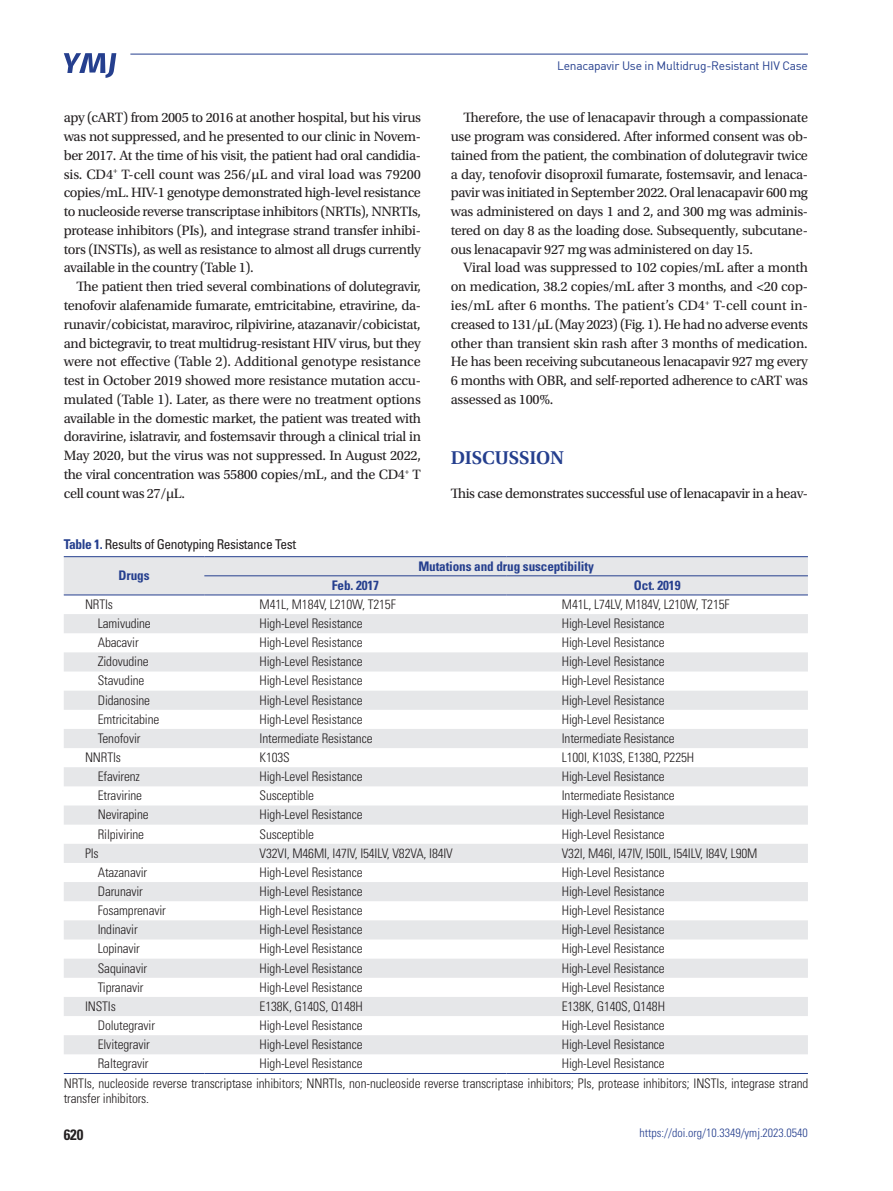
<style>
.page{position:relative;width:893px;height:1191px;background:#fff}
.page>*{position:absolute;margin:0;border:0;box-sizing:border-box;transform-origin:0 0}
.큰제목{font:600 19.5px "Utopia Std";letter-spacing:-.01em;color:#253f8e}
.t1{font:700 condensed 15px "Univers LT Std";color:#231f20}
.본문{font:14.25px/18.8px "Utopia Std";letter-spacing:-.025em;color:#231f20;text-align:justify}
.표제목{font:condensed 13.5px "Univers LT Std";letter-spacing:-.03em;color:#231f20}
.표본문{font:300 condensed 13.2px "Univers LT Std";letter-spacing:-.01em;color:#231f20}
.표설명{font:300 condensed 13.2px/15px "Univers LT Std";letter-spacing:-.005em;color:#231f20}
.표본문-2{font:700 condensed 13.2px "Univers LT Std";letter-spacing:-.01em;color:#253f8e}
.t2{font:12px "Dinreg";letter-spacing:-.02em;color:#253f8e}
.t3{font:300 condensed 12px "Univers LT Std";color:#253f8e}
.s1{font-weight:700;color:#253f8e}
</style>
<div class="page">
<svg style="left:64px;top:53px;width:52px;height:25px"></svg>
<hr style="left:130px;top:54px;width:678px;height:1px;background:#253f8e">
<svg style="left:64px;top:557px;width:744px;height:497px;fill:#e6e7e9"></svg>
<hr style="left:64px;top:556px;width:140px;height:1px;background:#253f8e">
<hr style="left:204px;top:556px;width:303px;height:1px;background:#253f8e">
<hr style="left:507px;top:556px;width:301px;height:1px;background:#253f8e">
<hr style="left:64px;top:1073px;width:140px;height:1px;background:#253f8e">
<hr style="left:204px;top:1073px;width:303px;height:1px;background:#253f8e">
<hr style="left:507px;top:1073px;width:301px;height:1px;background:#253f8e">
<hr style="left:64px;top:594px;width:140px;height:1px;background:#253f8e">
<hr style="left:204px;top:575px;width:303px;height:1px;background:#253f8e">
<hr style="left:507px;top:575px;width:301px;height:1px;background:#253f8e">
<hr style="left:204px;top:594px;width:303px;height:1px;background:#253f8e">
<hr style="left:507px;top:594px;width:301px;height:1px;background:#253f8e">
<p class="본문" style="left:64px;top:109px;width:359px">apy (cART) from 2005 to 2016 at another hospital, but his virus was not suppressed, and he presented to our clinic in Novem&shy;ber 2017. At the time of his visit, the patient had oral candidia&shy;sis. CD4<sup>+</sup> T-cell count was 256/μL and viral load was 79200 copies/mL. HIV-1 genotype demonstrated high-level resistance to nucleoside reverse transcriptase inhibitors (NRTIs), NNRTIs, protease inhibitors (PIs), and integrase strand transfer inhibi&shy;tors (INSTIs), as well as resistance to almost all drugs currently available in the country (Table 1).</p>
<p class="본문" style="left:64px;top:277px;width:359px;text-indent:13px">The patient then tried several combinations of dolutegravir, tenofovir alafenamide fumarate, emtricitabine, etravirine, da&shy;runavir/cobicistat, maraviroc, rilpivirine, atazanavir/cobicistat, and bictegravir, to treat multidrug-resistant HIV virus, but they were not effective (Table 2). Additional genotype resistance test in October 2019 showed more resistance mutation accu&shy;mulated (Table 1). Later, as there were no treatment options available in the domestic market, the patient was treated with doravirine, islatravir, and fostemsavir through a clinical trial in May 2020, but the virus was not suppressed. In August 2022, the viral concentration was 55800 copies/mL, and the CD4<sup>+</sup> T cell count was 27/μL.</p>
<p class="t2" style="left:557px;top:58px;width:252px">Lenacapavir Use in Multidrug-Resistant HIV Case</p>
<p class="본문" style="left:451px;top:109px;width:359px;text-indent:13px">Therefore, the use of lenacapavir through a compassionate use program was considered. After informed consent was ob&shy;tained from the patient, the combination of dolutegravir twice a day, tenofovir disoproxil fumarate, fostemsavir, and lenaca&shy;pavir was initiated in September 2022. Oral lenacapavir 600 mg was administered on days 1 and 2, and 300 mg was adminis&shy;tered on day 8 as the loading dose. Subsequently, subcutane&shy;ous lenacapavir 927 mg was administered on day 15.</p>
<p class="본문" style="left:451px;top:259px;width:359px;text-indent:13px">Viral load was suppressed to 102 copies/mL after a month on medication, 38.2 copies/mL after 3 months, and &lt;20 cop&shy;ies/mL after 6 months. The patient’s CD4<sup>+</sup> T-cell count in&shy;creased to 131/μL (May 2023) (Fig. 1). He had no adverse events other than transient skin rash after 3 months of medication.<br>He has been receiving subcutaneous lenacapavir 927 mg every 6 months with OBR, and self-reported adherence to cART was assessed as 100%.</p>
<p class="큰제목" style="left:451px;top:447px;width:115px">DISCUSSION</p>
<p class="본문" style="left:451px;top:484px;width:359px">This case demonstrates successful use of lenacapavir in a heav-</p>
<p class="표제목" style="left:64px;top:536px;width:234px"><span class="s1">Table 1.</span> Results of Genotyping Resistance Test</p>
<p class="표본문-2" style="left:119px;top:567px;width:32px">Drugs</p>
<p class="표본문-2" style="left:418px;top:558px;width:177px">Mutations and drug susceptibility</p>
<p class="표본문-2" style="left:332px;top:577px;width:49px">Feb. 2017</p>
<p class="표본문-2" style="left:634px;top:577px;width:48px">Oct. 2019</p>
<p class="표본문" style="left:85px;top:596px;width:30px">NRTIs</p>
<p class="표본문" style="left:260px;top:596px;width:138px">M41L, M184V, L210W, T215F</p>
<p class="표본문" style="left:562px;top:596px;width:169px">M41L, L74LV, M184V, L210W, T215F</p>
<p class="표본문" style="left:98px;top:615px;width:55px">Lamivudine</p>
<p class="표본문" style="left:260px;top:615px;width:104px">High-Level Resistance</p>
<p class="표본문" style="left:562px;top:615px;width:104px">High-Level Resistance</p>
<p class="표본문" style="left:98px;top:634px;width:42px">Abacavir</p>
<p class="표본문" style="left:260px;top:634px;width:104px">High-Level Resistance</p>
<p class="표본문" style="left:562px;top:634px;width:104px">High-Level Resistance</p>
<p class="표본문" style="left:98px;top:653px;width:52px">Zidovudine</p>
<p class="표본문" style="left:260px;top:653px;width:104px">High-Level Resistance</p>
<p class="표본문" style="left:562px;top:653px;width:104px">High-Level Resistance</p>
<p class="표본문" style="left:98px;top:673px;width:48px">Stavudine</p>
<p class="표본문" style="left:260px;top:673px;width:104px">High-Level Resistance</p>
<p class="표본문" style="left:562px;top:673px;width:104px">High-Level Resistance</p>
<p class="표본문" style="left:98px;top:692px;width:54px">Didanosine</p>
<p class="표본문" style="left:260px;top:692px;width:104px">High-Level Resistance</p>
<p class="표본문" style="left:562px;top:692px;width:104px">High-Level Resistance</p>
<p class="표본문" style="left:98px;top:711px;width:63px">Emtricitabine</p>
<p class="표본문" style="left:260px;top:711px;width:104px">High-Level Resistance</p>
<p class="표본문" style="left:562px;top:711px;width:104px">High-Level Resistance</p>
<p class="표본문" style="left:98px;top:730px;width:44px">Tenofovir</p>
<p class="표본문" style="left:260px;top:730px;width:114px">Intermediate Resistance</p>
<p class="표본문" style="left:562px;top:730px;width:114px">Intermediate Resistance</p>
<p class="표본문" style="left:85px;top:749px;width:37px">NNRTIs</p>
<p class="표본문" style="left:260px;top:749px;width:32px">K103S</p>
<p class="표본문" style="left:562px;top:749px;width:134px">L100I, K103S, E138Q, P225H</p>
<p class="표본문" style="left:98px;top:768px;width:44px">Efavirenz</p>
<p class="표본문" style="left:260px;top:768px;width:104px">High-Level Resistance</p>
<p class="표본문" style="left:562px;top:768px;width:104px">High-Level Resistance</p>
<p class="표본문" style="left:98px;top:787px;width:46px">Etravirine</p>
<p class="표본문" style="left:260px;top:787px;width:56px">Susceptible</p>
<p class="표본문" style="left:562px;top:787px;width:114px">Intermediate Resistance</p>
<p class="표본문" style="left:98px;top:807px;width:52px">Nevirapine</p>
<p class="표본문" style="left:260px;top:807px;width:104px">High-Level Resistance</p>
<p class="표본문" style="left:562px;top:807px;width:104px">High-Level Resistance</p>
<p class="표본문" style="left:98px;top:826px;width:48px">Rilpivirine</p>
<p class="표본문" style="left:260px;top:826px;width:56px">Susceptible</p>
<p class="표본문" style="left:562px;top:826px;width:104px">High-Level Resistance</p>
<p class="표본문" style="left:85px;top:845px;width:15px">PIs</p>
<p class="표본문" style="left:260px;top:845px;width:195px">V32VI, M46MI, I47IV, I54ILV, V82VA, I84IV</p>
<p class="표본문" style="left:562px;top:845px;width:197px">V32I, M46I, I47IV, I50IL, I54ILV, I84V, L90M</p>
<p class="표본문" style="left:98px;top:864px;width:51px">Atazanavir</p>
<p class="표본문" style="left:260px;top:864px;width:104px">High-Level Resistance</p>
<p class="표본문" style="left:562px;top:864px;width:104px">High-Level Resistance</p>
<p class="표본문" style="left:98px;top:883px;width:47px">Darunavir</p>
<p class="표본문" style="left:260px;top:883px;width:104px">High-Level Resistance</p>
<p class="표본문" style="left:562px;top:883px;width:104px">High-Level Resistance</p>
<p class="표본문" style="left:98px;top:902px;width:70px">Fosamprenavir</p>
<p class="표본문" style="left:260px;top:902px;width:104px">High-Level Resistance</p>
<p class="표본문" style="left:562px;top:902px;width:104px">High-Level Resistance</p>
<p class="표본문" style="left:98px;top:921px;width:41px">Indinavir</p>
<p class="표본문" style="left:260px;top:921px;width:104px">High-Level Resistance</p>
<p class="표본문" style="left:562px;top:921px;width:104px">High-Level Resistance</p>
<p class="표본문" style="left:98px;top:940px;width:44px">Lopinavir</p>
<p class="표본문" style="left:260px;top:940px;width:104px">High-Level Resistance</p>
<p class="표본문" style="left:562px;top:940px;width:104px">High-Level Resistance</p>
<p class="표본문" style="left:98px;top:960px;width:51px">Saquinavir</p>
<p class="표본문" style="left:260px;top:960px;width:104px">High-Level Resistance</p>
<p class="표본문" style="left:562px;top:960px;width:104px">High-Level Resistance</p>
<p class="표본문" style="left:98px;top:979px;width:47px">Tipranavir</p>
<p class="표본문" style="left:260px;top:979px;width:104px">High-Level Resistance</p>
<p class="표본문" style="left:562px;top:979px;width:104px">High-Level Resistance</p>
<p class="표본문" style="left:85px;top:998px;width:32px">INSTIs</p>
<p class="표본문" style="left:260px;top:998px;width:105px">E138K, G140S, Q148H</p>
<p class="표본문" style="left:562px;top:998px;width:105px">E138K, G140S, Q148H</p>
<p class="표본문" style="left:98px;top:1017px;width:59px">Dolutegravir</p>
<p class="표본문" style="left:260px;top:1017px;width:104px">High-Level Resistance</p>
<p class="표본문" style="left:562px;top:1017px;width:104px">High-Level Resistance</p>
<p class="표본문" style="left:98px;top:1036px;width:54px">Elvitegravir</p>
<p class="표본문" style="left:260px;top:1036px;width:104px">High-Level Resistance</p>
<p class="표본문" style="left:562px;top:1036px;width:104px">High-Level Resistance</p>
<p class="표본문" style="left:98px;top:1055px;width:52px">Raltegravir</p>
<p class="표본문" style="left:260px;top:1055px;width:104px">High-Level Resistance</p>
<p class="표본문" style="left:562px;top:1055px;width:104px">High-Level Resistance</p>
<p class="표설명" style="left:64px;top:1075px;width:746px">NRTIs, nucleoside reverse transcriptase inhibitors; NNRTIs, non-nucleoside reverse transcriptase inhibitors; PIs, protease inhibitors; INSTIs, integrase strand transfer inhibitors.</p>
<p class="t1" style="left:64px;top:1125px;width:21px">620</p>
<p class="t3" style="left:639px;top:1125px;width:170px">https://doi.org/10.3349/ymj.2023.0540</p>
</div>
